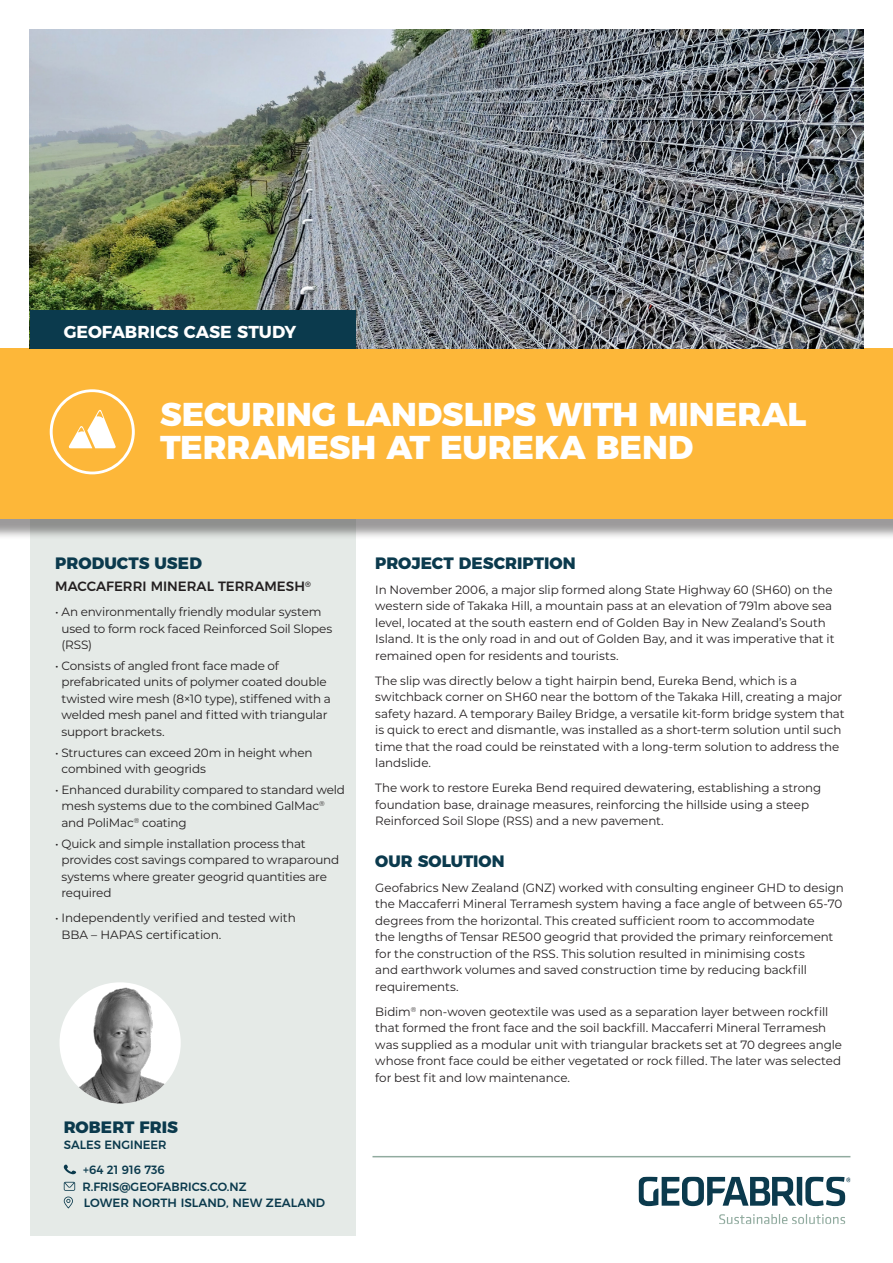
<style>
.page{position:relative;width:893px;height:1263px;background:#fff}
.page>*{position:absolute;margin:0;border:0;box-sizing:border-box;transform-origin:0 0}
.Case_Study_Heading{font:800 33px/33px "Montserrat";color:#fff}
.Case_Study_Title{font:700 17.25px "Montserrat";color:#fff}
.Case_Study_Subheadin{font:800 16.5px "Montserrat";letter-spacing:.005em;color:#0b3a4d}
.Product_used_heading{font:500 13.5px "Montserrat";color:#231f20}
.Case_Study_Body_Text{font:12px/16.5px "Montserrat";letter-spacing:-.005em;color:#231f20}
.Bullet{font:12px/16.5px "Montserrat";letter-spacing:-.015em;color:#231f20}
.Details{font:500 12px "Montserrat";color:#0b3a4d}
.BODY{font:12px/16.5px "Montserrat";color:#231f20}
</style>
<div class="page">
<div style="left:30px;top:516px;width:325px;height:719px;background:#e5eae7"></div>
<svg style="left:640px;top:1178px;width:209px;height:28px"></svg>
<svg style="left:719px;top:1214px;width:126px;height:9px"></svg>
<div style="left:638px;top:1176px;width:213px;height:49px;border:1px solid #fff"></div>
<hr style="left:372px;top:1156px;width:478px;height:1px;background:#91ab9f">
<img style="left:60px;top:982px;width:121px;height:121px;border-radius:61px">
<svg style="left:64px;top:1164px;width:12px;height:10px"></svg>
<svg style="left:64px;top:1182px;width:11px;height:26px"></svg>
<div style="left:0;top:353px;width:893px;height:186px;background:#231f20;opacity:.45"></div>
<div style="left:0;top:349px;width:893px;height:170px;background:#fdb739"></div>
<img style="left:30px;top:30px;width:833px;height:319px">
<svg style="left:50px;top:389px;width:85px;height:85px"></svg>
<div style="left:30px;top:310px;width:325px;height:39px;background:#0b3a4d"></div>
<p class="Case_Study_Title" style="left:64px;top:317px;width:234px">GEOFABRICS CASE STUDY</p>
<p class="Case_Study_Heading" style="left:160px;top:396px;width:648px">SECURING LANDSLIPS WITH MINERAL<br>TERRAMESH AT EUREKA BEND</p>
<p class="Case_Study_Subheadin" style="left:55px;top:549px;width:148px">PRODUCTS USED</p>
<p class="Product_used_heading" style="left:55px;top:575px;width:257px">MACCAFERRI MINERAL TERRAMESH<sup>®</sup></p>
<p class="Bullet" style="left:61px;top:603px;width:272px;text-indent:-6px">• An environmentally friendly modular system used to form rock faced Reinforced Soil Slopes (RSS)</p>
<p class="Bullet" style="left:61px;top:657px;width:271px;text-indent:-6px">• Consists of angled front face made of prefabricated units of polymer coated double twisted wire mesh (8×10 type), stiffened with a welded mesh panel and fitted with triangular support brackets.</p>
<p class="Bullet" style="left:61px;top:744px;width:253px;text-indent:-6px">• Structures can exceed 20m in height when combined with geogrids</p>
<p class="Bullet" style="left:61px;top:781px;width:285px;text-indent:-6px">• Enhanced durability compared to standard weld mesh systems due to the combined GalMac<sup>® </sup>and PoliMac<sup>®</sup> coating</p>
<p class="Bullet" style="left:61px;top:835px;width:279px;text-indent:-6px">• Quick and simple installation process that provides cost savings compared to wraparound systems where greater geogrid quantities are required</p>
<p class="BODY" style="left:61px;top:909px;width:236px;text-indent:-6px">• Independently verified and tested with<br>BBA – HAPAS certification.</p>
<p class="Case_Study_Subheadin" style="left:64px;top:1113px;width:116px">ROBERT FRIS</p>
<p class="Details" style="left:64px;top:1135px;width:104px">SALES ENGINEER</p>
<p class="Details" style="left:83px;top:1160px;width:83px">+64 21 916 736</p>
<p class="Details" style="left:82px;top:1177px;width:166px">R.FRIS@GEOFABRICS.CO.NZ</p>
<p class="Details" style="left:84px;top:1193px;width:243px">LOWER NORTH ISLAND, NEW ZEALAND</p>
<p class="Case_Study_Subheadin" style="left:375px;top:549px;width:202px">PROJECT DESCRIPTION</p>
<p class="Case_Study_Body_Text" style="left:375px;top:581px;width:461px">In November 2006, a major slip formed along State Highway 60 (SH60) on the western side of Takaka Hill, a mountain pass at an elevation of 791m above sea level, located at the south eastern end of Golden Bay in New Zealand’s South Island. It is the only road in and out of Golden Bay, and it was imperative that it remained open for residents and tourists.</p>
<p class="Case_Study_Body_Text" style="left:375px;top:672px;width:471px">The slip was directly below a tight hairpin bend, Eureka Bend, which is a switchback corner on SH60 near the bottom of the Takaka Hill, creating a major safety hazard. A temporary Bailey Bridge, a versatile kit-form bridge system that is quick to erect and dismantle, was installed as a short-term solution until such time that the road could be reinstated with a long-term solution to address the landslide.</p>
<p class="Case_Study_Body_Text" style="left:375px;top:779px;width:448px">The work to restore Eureka Bend required dewatering, establishing a strong foundation base, drainage measures, reinforcing the hillside using a steep<br>Reinforced Soil Slope (RSS) and a new pavement.</p>
<p class="Case_Study_Subheadin" style="left:375px;top:847px;width:131px">OUR SOLUTION</p>
<p class="Case_Study_Body_Text" style="left:375px;top:879px;width:470px">Geofabrics New Zealand (GNZ) worked with consulting engineer GHD to design the Maccaferri Mineral Terramesh system having a face angle of between 65-70 degrees from the horizontal. This created sufficient room to accommodate<br>the lengths of Tensar RE500 geogrid that provided the primary reinforcement for the construction of the RSS. This solution resulted in minimising costs<br>and earthwork volumes and saved construction time by reducing backfill requirements.</p>
<p class="Case_Study_Body_Text" style="left:375px;top:1003px;width:468px">Bidim<sup>®</sup> non-woven geotextile was used as a separation layer between rockfill that formed the front face and the soil backfill. Maccaferri Mineral Terramesh was supplied as a modular unit with triangular brackets set at 70 degrees angle whose front face could be either vegetated or rock filled. The later was selected for best fit and low maintenance.</p>
</div>
